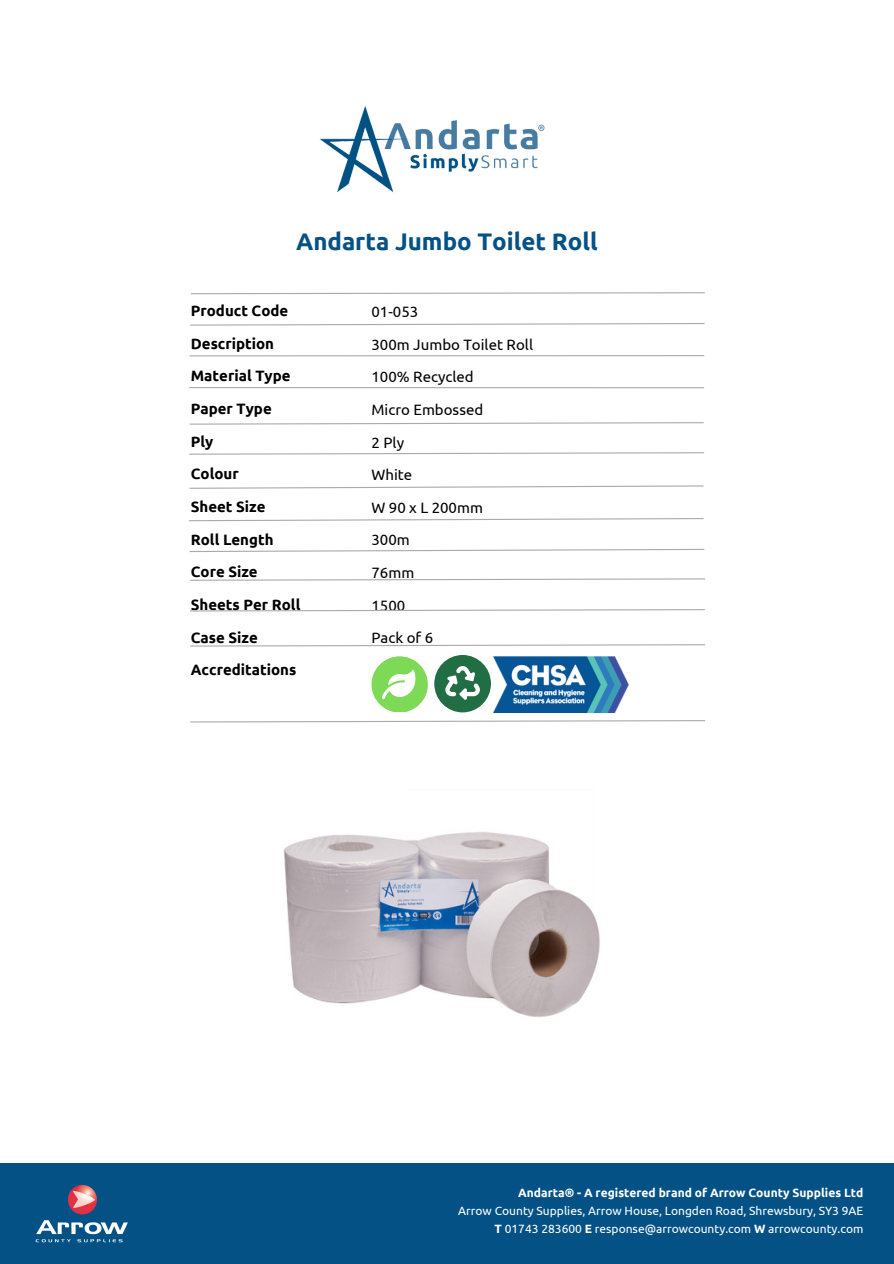
<style>
.page{position:relative;width:894px;height:1264px;background:#fff}
.page>*{position:absolute;margin:0;border:0;box-sizing:border-box;transform-origin:0 0}
.t1{font:700 24px "Ubuntu";color:#045285}
.t2{font:700 15px/32.7px "Ubuntu";color:#000}
.t3{font:15px/32.7px "Ubuntu";color:#000}
.t4{font:12px "Ubuntu";color:#fff}
.t5{font:700 12px "Ubuntu";color:#fff}
.s1{font-weight:700}
</style>
<div class="page">
<img style="left:320px;top:106px;width:225px;height:87px">
<svg style="left:189px;top:485px;width:515px;height:4px"></svg>
<svg style="left:189px;top:452px;width:516px;height:3px"></svg>
<svg style="left:189px;top:422px;width:515px;height:3px"></svg>
<hr style="left:189px;top:387px;width:515px;height:1px;background:#abaaaa">
<hr style="left:189px;top:355px;width:515px;height:1px;background:#abaaaa">
<svg style="left:190px;top:323px;width:515px;height:3px"></svg>
<svg style="left:189px;top:518px;width:515px;height:4px"></svg>
<svg style="left:190px;top:292px;width:515px;height:3px"></svg>
<svg style="left:190px;top:578px;width:515px;height:3px"></svg>
<div style="left:0;top:1163px;width:893px;height:100px;background:#045285"></div>
<img style="left:35px;top:1184px;width:93px;height:59px">
<svg style="left:189px;top:548px;width:516px;height:4px"></svg>
<svg style="left:190px;top:609px;width:515px;height:3px"></svg>
<svg style="left:190px;top:644px;width:515px;height:3px"></svg>
<svg style="left:190px;top:720px;width:516px;height:3px"></svg>
<div style="left:371px;top:656px;width:56px;height:56px;background:#7ed957;border-radius:50%"></div>
<svg style="left:382px;top:669px;width:34px;height:30px"></svg>
<div style="left:434px;top:655px;width:57px;height:57px;background:#226e44;border-radius:50%"></div>
<svg style="left:445px;top:666px;width:35px;height:34px"></svg>
<img style="left:493px;top:656px;width:135px;height:56px">
<img style="left:283px;top:832px;width:317px;height:185px">
<p class="t1" style="left:296px;top:227px;width:303px">Andarta Jumbo Toilet Roll</p>
<h3 class="t2" style="left:191px;top:294px;width:111px">Product Code<br>Description<br>Material Type<br>Paper Type<br>Ply<br>Colour<br>Sheet Size<br>Roll Length<br>Core Size<br>Sheets Per Roll<br>Case Size<br>Accreditations</h3>
<h2 class="t3" style="left:371px;top:295px;width:163px">01-053<br>300m Jumbo Toilet Roll<br>100% Recycled<br>Micro Embossed<br>2 Ply<br>White<br>W 90 x L 200mm<br>300m<br>76mm<br>1500<br>Pack of 6</h2>
<p class="t5" style="left:518px;top:1185px;width:347px">Andarta® - A registered brand of Arrow County Supplies Ltd</p>
<p class="t4" style="left:458px;top:1203px;width:406px">Arrow County Supplies, Arrow House, Longden Road, Shrewsbury, SY3 9AE</p>
<p class="t4" style="left:494px;top:1221px;width:370px"><span class="s1">T</span> 01743 283600 <span class="s1">E</span> response@arrowcounty.com <span class="s1">W</span> arrowcounty.com</p>
</div>
